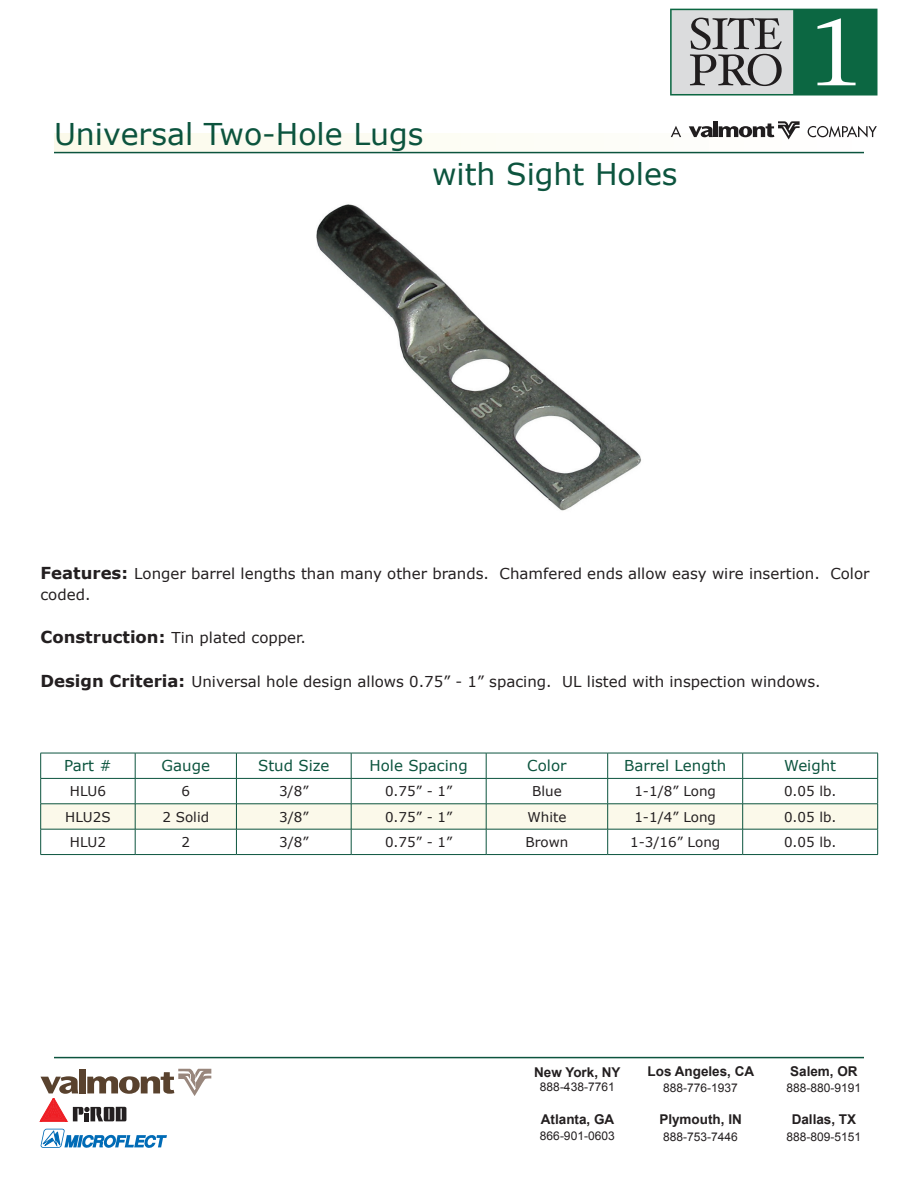
<style>
.page{position:relative;width:918px;height:1188px;background:#fff}
.page>*{position:absolute;margin:0;border:0;box-sizing:border-box;transform-origin:0 0}
.t1{font:30px "Verdana";color:#0c543e}
.t2{font:15px/21.6px "Verdana";color:#231f20}
.t3{font:15px "Verdana";color:#0c543e}
.t4{font:13.5px "Verdana";color:#231f20}
.t5{font:700 13.5px "Arial";color:#231f20}
.t6{font:12px "Arial";color:#231f20}
.s1{font-weight:700;font-size:16.5px}
</style>
<div class="page">
<div style="left:54px;top:133px;width:810px;height:20px;background:#fdfcf3"></div>
<svg style="left:670px;top:9px;width:208px;height:87px;background:#779c8e"></svg>
<svg style="left:689px;top:126px;width:24px;height:11px"></svg>
<hr style="left:714px;top:121px;width:4px;height:16px;background:#201d1e">
<svg style="left:719px;top:121px;width:81px;height:18px"></svg>
<svg style="left:671px;top:126px;width:10px;height:11px"></svg>
<svg style="left:808px;top:126px;width:69px;height:12px"></svg>
<hr style="left:54px;top:152px;width:810px;height:1px;background:#0c543e">
<svg style="left:40px;top:753px;width:838px;height:101px"></svg>
<hr style="left:40px;top:854px;width:95px;height:1px;background:#0c543e">
<hr style="left:135px;top:854px;width:101px;height:1px;background:#0c543e">
<hr style="left:236px;top:854px;width:115px;height:1px;background:#0c543e">
<hr style="left:351px;top:854px;width:135px;height:1px;background:#0c543e">
<hr style="left:486px;top:854px;width:122px;height:1px;background:#0c543e">
<hr style="left:608px;top:854px;width:135px;height:1px;background:#0c543e">
<hr style="left:743px;top:854px;width:135px;height:1px;background:#0c543e">
<svg style="left:40px;top:1069px;width:171px;height:52px"></svg>
<svg style="left:40px;top:1128px;width:127px;height:20px"></svg>
<hr style="left:54px;top:1057px;width:810px;height:1px;background:#0c543e">
<img style="left:316px;top:204px;width:325px;height:307px">
<h1 class="t1" style="left:54px;top:113px;width:371px">Universal Two-Hole Lugs</h1>
<h1 class="t1" style="left:432px;top:153px;width:247px">with Sight Holes</h1>
<p class="t2" style="left:40px;top:562px;width:831px"><span class="s1">Features:</span> Longer barrel lengths than many other brands. Chamfered ends allow easy wire insertion. Color coded.</p>
<p class="t2" style="left:40px;top:627px;width:267px"><span class="s1">Construction:</span> Tin plated copper.</p>
<p class="t2" style="left:40px;top:670px;width:782px"><span class="s1">Design Criteria:</span> Universal hole design allows 0.75” - 1” spacing. UL listed with inspection windows.</p>
<p class="t3" style="left:64px;top:756px;width:49px">Part #</p>
<p class="t3" style="left:162px;top:756px;width:50px">Gauge</p>
<p class="t3" style="left:258px;top:756px;width:73px">Stud Size</p>
<p class="t3" style="left:370px;top:756px;width:100px">Hole Spacing</p>
<p class="t3" style="left:527px;top:756px;width:41px">Color</p>
<p class="t3" style="left:624px;top:756px;width:104px">Barrel Length</p>
<p class="t3" style="left:784px;top:756px;width:53px">Weight</p>
<p class="t4" style="left:70px;top:782px;width:38px">HLU6</p>
<p class="t4" style="left:182px;top:782px;width:10px">6</p>
<p class="t4" style="left:279px;top:782px;width:31px">3/8”</p>
<p class="t4" style="left:385px;top:782px;width:69px">0.75” - 1”</p>
<p class="t4" style="left:532px;top:782px;width:31px">Blue</p>
<p class="t4" style="left:634px;top:782px;width:83px">1-1/8” Long</p>
<p class="t4" style="left:784px;top:782px;width:54px">0.05 lb.</p>
<p class="t4" style="left:65px;top:807px;width:47px">HLU2S</p>
<p class="t4" style="left:163px;top:807px;width:48px">2 Solid</p>
<p class="t4" style="left:279px;top:807px;width:31px">3/8”</p>
<p class="t4" style="left:385px;top:807px;width:69px">0.75” - 1”</p>
<p class="t4" style="left:527px;top:807px;width:40px">White</p>
<p class="t4" style="left:634px;top:807px;width:83px">1-1/4” Long</p>
<p class="t4" style="left:784px;top:807px;width:54px">0.05 lb.</p>
<p class="t4" style="left:70px;top:833px;width:38px">HLU2</p>
<p class="t4" style="left:182px;top:833px;width:10px">2</p>
<p class="t4" style="left:279px;top:833px;width:31px">3/8”</p>
<p class="t4" style="left:385px;top:833px;width:69px">0.75” - 1”</p>
<p class="t4" style="left:526px;top:833px;width:44px">Brown</p>
<p class="t4" style="left:630px;top:833px;width:92px">1-3/16” Long</p>
<p class="t4" style="left:784px;top:833px;width:54px">0.05 lb.</p>
<p class="t5" style="left:534px;top:1063px;width:88px">New York, NY</p>
<p class="t6" style="left:540px;top:1079px;width:76px">888-438-7761</p>
<p class="t5" style="left:541px;top:1110px;width:75px">Atlanta, GA</p>
<p class="t6" style="left:540px;top:1128px;width:76px">866-901-0603</p>
<p class="t5" style="left:648px;top:1062px;width:108px">Los Angeles, CA</p>
<p class="t6" style="left:663px;top:1080px;width:76px">888-776-1937</p>
<p class="t5" style="left:659px;top:1111px;width:84px">Plymouth, IN</p>
<p class="t6" style="left:663px;top:1129px;width:76px">888-753-7446</p>
<p class="t5" style="left:790px;top:1062px;width:69px">Salem, OR</p>
<p class="t6" style="left:787px;top:1080px;width:76px">888-880-9191</p>
<p class="t5" style="left:792px;top:1111px;width:66px">Dallas, TX</p>
<p class="t6" style="left:787px;top:1129px;width:76px">888-809-5151</p>
</div>
